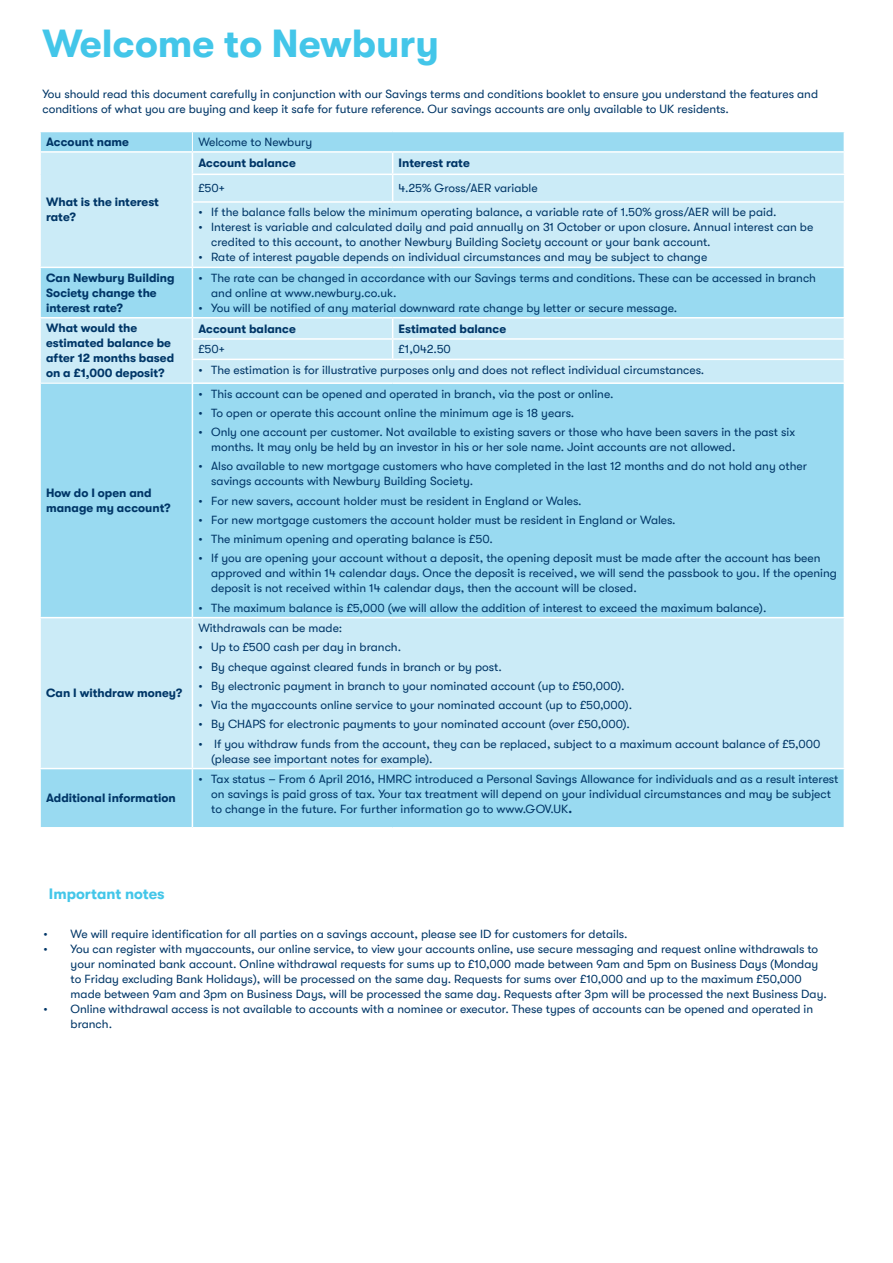
<style>
.page{position:relative;width:893px;height:1263px;background:#fff}
.page>*{position:absolute;margin:0;border:0;box-sizing:border-box;transform-origin:0 0}
.t1{font:700 39px "GT Walsheim";color:#43c6e9}
.t2{font:700 15px "GT Walsheim";color:#43c6e9}
.t3{font:12px/15px "GT Walsheim";color:#003667}
.t4{font:700 12px/15px "GT Walsheim";color:#003667}
.s1{font-weight:700}
</style>
<div class="page">
<div style="left:41px;top:132px;width:803px;height:695px;background:#99daf1"></div>
<svg style="left:41px;top:153px;width:803px;height:615px;background:#b4e3f4"></svg>
<hr style="left:41px;top:383px;width:151px;height:1px;background:#fff">
<hr style="left:192px;top:174px;width:201px;height:1px;background:#fff">
<hr style="left:393px;top:174px;width:452px;height:1px;background:#fff">
<svg style="left:392px;top:153px;width:1px;height:48px"></svg>
<svg style="left:40px;top:132px;width:1px;height:19px"></svg>
<hr style="left:192px;top:151px;width:201px;height:2px;background:#fff">
<hr style="left:393px;top:151px;width:452px;height:2px;background:#fff">
<hr style="left:39px;top:151px;width:153px;height:2px;background:#fff">
<svg style="left:192px;top:132px;width:1px;height:69px"></svg>
<hr style="left:192px;top:769px;width:1px;height:58px;background:#fff">
<hr style="left:39px;top:267px;width:153px;height:1px;background:#fff">
<hr style="left:192px;top:267px;width:201px;height:1px;background:#fff">
<hr style="left:393px;top:267px;width:452px;height:1px;background:#fff">
<hr style="left:39px;top:317px;width:153px;height:1px;background:#fff">
<hr style="left:39px;top:617px;width:153px;height:1px;background:#fff">
<hr style="left:192px;top:617px;width:201px;height:1px;background:#fff">
<hr style="left:393px;top:617px;width:452px;height:1px;background:#fff">
<hr style="left:39px;top:768px;width:153px;height:1px;background:#fff">
<hr style="left:393px;top:317px;width:452px;height:1px;background:#fff">
<hr style="left:192px;top:338px;width:201px;height:2px;background:#fff">
<hr style="left:393px;top:338px;width:452px;height:2px;background:#fff">
<hr style="left:192px;top:317px;width:201px;height:1px;background:#fff">
<svg style="left:392px;top:318px;width:1px;height:41px"></svg>
<hr style="left:192px;top:201px;width:201px;height:2px;background:#fff">
<hr style="left:192px;top:203px;width:1px;height:64px;background:#fff">
<hr style="left:393px;top:201px;width:452px;height:2px;background:#fff">
<hr style="left:192px;top:268px;width:1px;height:49px;background:#fff">
<hr style="left:192px;top:384px;width:1px;height:233px;background:#fff">
<hr style="left:192px;top:618px;width:1px;height:150px;background:#fff">
<hr style="left:192px;top:768px;width:201px;height:1px;background:#fff">
<hr style="left:393px;top:768px;width:452px;height:1px;background:#fff">
<hr style="left:192px;top:359px;width:201px;height:1px;background:#fff">
<svg style="left:192px;top:318px;width:1px;height:64px"></svg>
<hr style="left:393px;top:359px;width:452px;height:1px;background:#fff">
<hr style="left:192px;top:382px;width:201px;height:2px;background:#fff">
<hr style="left:393px;top:382px;width:452px;height:2px;background:#fff">
<p class="t1" style="left:42px;top:22px;width:398px">Welcome to Newbury</p>
<p class="t3" style="left:42px;top:86px;width:777px">You should read this document carefully in conjunction with our Savings terms and conditions booklet to ensure you understand the features and conditions of what you are buying and keep it safe for future reference. Our savings accounts are only available to UK residents.</p>
<p class="t4" style="left:46px;top:134px;width:84px">Account name</p>
<p class="t3" style="left:198px;top:134px;width:115px">Welcome to Newbury</p>
<p class="t4" style="left:46px;top:195px;width:114px">What is the interest rate?</p>
<p class="t4" style="left:198px;top:156px;width:99px">Account balance</p>
<p class="t4" style="left:399px;top:156px;width:73px">Interest rate</p>
<p class="t3" style="left:198px;top:181px;width:28px">£50+</p>
<p class="t3" style="left:399px;top:181px;width:140px">4.25% Gross/AER variable</p>
<p class="t3" style="left:198px;top:205px;width:580px">• If the balance falls below the minimum operating balance, a variable rate of 1.50% gross/AER will be paid.</p>
<p class="t3" style="left:211px;top:220px;width:604px;text-indent:-13px">• Interest is variable and calculated daily and paid annually on 31 October or upon closure. Annual interest can be credited to this account, to another Newbury Building Society account or your bank account.</p>
<p class="t3" style="left:198px;top:250px;width:510px">• Rate of interest payable depends on individual circumstances and may be subject to change</p>
<p class="t4" style="left:46px;top:270px;width:130px">Can Newbury Building<br>Society change the interest rate?</p>
<p class="t3" style="left:211px;top:270px;width:606px;text-indent:-13px">• The rate can be changed in accordance with our Savings terms and conditions. These can be accessed in branch and online at www.newbury.co.uk.</p>
<p class="t3" style="left:198px;top:300px;width:480px">• You will be notified of any material downward rate change by letter or secure message.</p>
<p class="t4" style="left:46px;top:321px;width:130px">What would the estimated balance be after 12 months based on a £1,000 deposit?</p>
<p class="t4" style="left:198px;top:321px;width:99px">Account balance</p>
<p class="t4" style="left:399px;top:321px;width:109px">Estimated balance</p>
<p class="t3" style="left:198px;top:342px;width:28px">£50+</p>
<p class="t3" style="left:399px;top:342px;width:54px">£1,042.50</p>
<p class="t3" style="left:198px;top:362px;width:507px">• The estimation is for illustrative purposes only and does not reflect individual circumstances.</p>
<p class="t4" style="left:46px;top:485px;width:126px">How do I open and manage my account?</p>
<p class="t4" style="left:46px;top:686px;width:138px">Can I withdraw money?</p>
<p class="t4" style="left:46px;top:791px;width:131px">Additional information</p>
<p class="t3" style="left:198px;top:386px;width:417px">• This account can be opened and operated in branch, via the post or online.</p>
<p class="t3" style="left:198px;top:405px;width:377px">• To open or operate this account online the minimum age is 18 years.</p>
<p class="t3" style="left:211px;top:425px;width:585px;text-indent:-13px">• Only one account per customer. Not available to existing savers or those who have been savers in the past six months. It may only be held by an investor in his or her sole name. Joint accounts are not allowed.</p>
<p class="t3" style="left:211px;top:459px;width:597px;text-indent:-13px">• Also available to new mortgage customers who have completed in the last 12 months and do not hold any other savings accounts with Newbury Building Society.</p>
<p class="t3" style="left:198px;top:493px;width:385px">• For new savers, account holder must be resident in England or Wales.</p>
<p class="t3" style="left:198px;top:512px;width:479px">• For new mortgage customers the account holder must be resident in England or Wales.</p>
<p class="t3" style="left:198px;top:532px;width:296px">• The minimum opening and operating balance is £50.</p>
<p class="t3" style="left:211px;top:551px;width:627px;text-indent:-13px">• If you are opening your account without a deposit, the opening deposit must be made after the account has been approved and within 14 calendar days. Once the deposit is received, we will send the passbook to you. If the opening deposit is not received within 14 calendar days, then the account will be closed.</p>
<p class="t3" style="left:198px;top:600px;width:570px">• The maximum balance is £5,000 (we will allow the addition of interest to exceed the maximum balance).</p>
<p class="t3" style="left:198px;top:620px;width:145px">Withdrawals can be made:</p>
<p class="t3" style="left:198px;top:640px;width:204px">• Up to £500 cash per day in branch.</p>
<p class="t3" style="left:198px;top:659px;width:305px">• By cheque against cleared funds in branch or by post.</p>
<p class="t3" style="left:198px;top:678px;width:428px">• By electronic payment in branch to your nominated account (up to £50,000).</p>
<p class="t3" style="left:198px;top:697px;width:435px">• Via the myaccounts online service to your nominated account (up to £50,000).</p>
<p class="t3" style="left:198px;top:717px;width:433px">• By CHAPS for electronic payments to your nominated account (over £50,000).</p>
<p class="t3" style="left:211px;top:736px;width:611px;text-indent:-13px">• If you withdraw funds from the account, they can be replaced, subject to a maximum account balance of £5,000 (please see important notes for example).</p>
<p class="t3" style="left:211px;top:771px;width:629px;text-indent:-13px">• Tax status – From 6 April 2016, HMRC introduced a Personal Savings Allowance for individuals and as a result interest on savings is paid gross of tax. Your tax treatment will depend on your individual circumstances and may be subject to change in the future. For further information go to www.GOV.UK<span class="s1">.</span></p>
<p class="t2" style="left:49px;top:886px;width:117px">Important notes</p>
<p class="t3" style="left:44px;top:926px;width:585px">• We will require identification for all parties on a savings account, please see ID for customers for details.</p>
<p class="t3" style="left:71px;top:941px;width:758px;text-indent:-27px">• You can register with myaccounts, our online service, to view your accounts online, use secure messaging and request online withdrawals to your nominated bank account. Online withdrawal requests for sums up to £10,000 made between 9am and 5pm on Business Days (Monday to Friday excluding Bank Holidays), will be processed on the same day. Requests for sums over £10,000 and up to the maximum £50,000 made between 9am and 3pm on Business Days, will be processed the same day. Requests after 3pm will be processed the next Business Day.</p>
<p class="t3" style="left:71px;top:1001px;width:744px;text-indent:-27px">• Online withdrawal access is not available to accounts with a nominee or executor. These types of accounts can be opened and operated in branch.</p>
</div>
